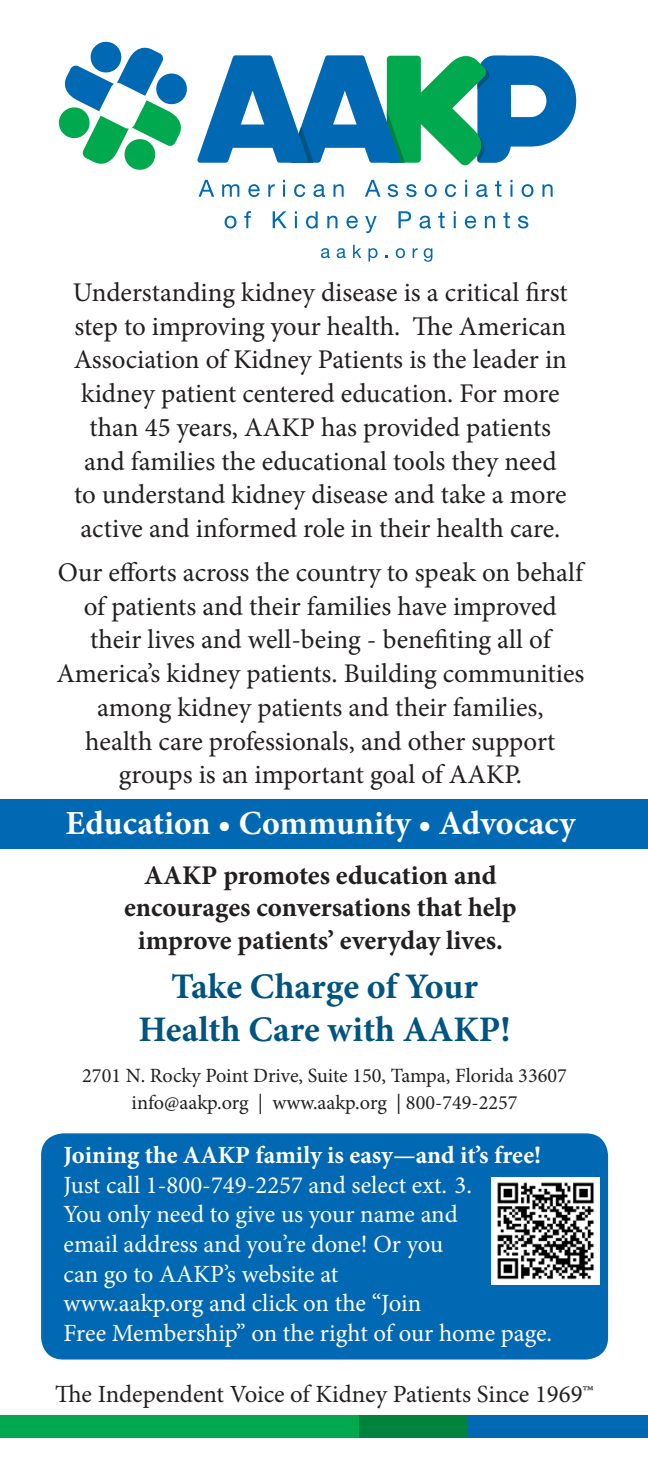
<style>
.page{position:relative;width:648px;height:1458px;background:#fff}
.page>*{position:absolute;margin:0;border:0;box-sizing:border-box;transform-origin:0 0}
.t1{font:700 36px/43.2px "Minion Pro";color:#005480;text-align:center}
.t2{font:700 33.75px "Minion Pro";color:#fff}
.t3{font:27px/33.8px "Minion Pro";color:#231f20;text-align:center}
.t4{font:700 27px/32.4px "Minion Pro";letter-spacing:-.005em;color:#231f20;text-align:center}
.t5{font:24.75px/29.7px "Minion Pro";letter-spacing:-.005em;color:#fff}
.t6{font:24.75px "Minion Pro";color:#231f20}
.t7{font:20.25px "Minion Pro";color:#231f20}
.s1{font-weight:700}
</style>
<div class="page">
<div style="left:41px;top:1133px;width:567px;height:227px;background:#0168b3;border-radius:22px"></div>
<div style="left:0;top:800px;width:648px;height:49px;background:#0168b3"></div>
<svg style="left:58px;top:41px;width:129px;height:129px"></svg>
<svg style="left:199px;top:180px;width:15px;height:17px"></svg>
<svg style="left:222px;top:184px;width:17px;height:13px"></svg>
<svg style="left:248px;top:184px;width:12px;height:13px"></svg>
<svg style="left:268px;top:184px;width:7px;height:13px"></svg>
<svg style="left:283px;top:180px;width:2px;height:17px"></svg>
<svg style="left:294px;top:184px;width:11px;height:13px"></svg>
<svg style="left:313px;top:184px;width:12px;height:13px"></svg>
<svg style="left:334px;top:184px;width:10px;height:13px"></svg>
<svg style="left:365px;top:180px;width:16px;height:17px"></svg>
<svg style="left:388px;top:184px;width:10px;height:13px"></svg>
<svg style="left:406px;top:184px;width:11px;height:13px"></svg>
<svg style="left:425px;top:184px;width:12px;height:13px"></svg>
<svg style="left:445px;top:184px;width:11px;height:13px"></svg>
<svg style="left:465px;top:180px;width:2px;height:17px"></svg>
<svg style="left:476px;top:184px;width:12px;height:13px"></svg>
<svg style="left:495px;top:181px;width:7px;height:16px"></svg>
<svg style="left:510px;top:180px;width:2px;height:17px"></svg>
<svg style="left:522px;top:184px;width:11px;height:13px"></svg>
<svg style="left:542px;top:184px;width:11px;height:13px"></svg>
<svg style="left:225px;top:216px;width:11px;height:13px"></svg>
<svg style="left:244px;top:211px;width:7px;height:17px"></svg>
<svg style="left:273px;top:211px;width:14px;height:17px"></svg>
<svg style="left:295px;top:211px;width:2px;height:17px"></svg>
<svg style="left:306px;top:211px;width:12px;height:18px"></svg>
<svg style="left:327px;top:216px;width:10px;height:12px"></svg>
<svg style="left:346px;top:216px;width:12px;height:13px"></svg>
<svg style="left:365px;top:216px;width:12px;height:17px"></svg>
<svg style="left:399px;top:211px;width:12px;height:17px"></svg>
<svg style="left:420px;top:216px;width:11px;height:13px"></svg>
<svg style="left:438px;top:212px;width:7px;height:16px"></svg>
<svg style="left:454px;top:211px;width:2px;height:17px"></svg>
<svg style="left:465px;top:216px;width:11px;height:13px"></svg>
<svg style="left:485px;top:216px;width:10px;height:12px"></svg>
<svg style="left:503px;top:212px;width:7px;height:16px"></svg>
<svg style="left:518px;top:216px;width:10px;height:13px"></svg>
<svg style="left:321px;top:248px;width:9px;height:10px"></svg>
<svg style="left:337px;top:248px;width:9px;height:10px"></svg>
<svg style="left:353px;top:245px;width:8px;height:13px"></svg>
<svg style="left:369px;top:248px;width:9px;height:14px"></svg>
<svg style="left:396px;top:248px;width:9px;height:10px"></svg>
<svg style="left:413px;top:248px;width:5px;height:10px"></svg>
<svg style="left:424px;top:248px;width:8px;height:14px"></svg>
<svg style="left:197px;top:55px;width:379px;height:111px"></svg>
<div style="left:0;top:1415px;width:360px;height:23px;background:#00a94e"></div>
<div style="left:360px;top:1415px;width:108px;height:23px;background:#00843d"></div>
<div style="left:468px;top:1415px;width:180px;height:23px;background:#0168b3"></div>
<img style="left:491px;top:1178px;width:108px;height:106px">
<p class="t3" style="left:73px;top:276px;width:496px">Understanding kidney disease is a critical first step to improving your health. The American Association of Kidney Patients is the leader in kidney patient centered education. For more than 45 years, AAKP has provided patients and families the educational tools they need to understand kidney disease and take a more active and informed role in their health care.</p>
<p class="t3" style="left:56px;top:555px;width:530px">Our efforts across the country to speak on behalf of patients and their families have improved their lives and well-being - benefiting all of America’s kidney patients. Building communities among kidney patients and their families,<br>health care professionals, and other support groups is an important goal of AAKP.</p>
<p class="t2" style="left:65px;top:799px;width:512px">Education • Community • Advocacy</p>
<p class="t4" style="left:124px;top:859px;width:394px">AAKP promotes education and encourages conversations that help improve patients’ everyday lives.</p>
<p class="t1" style="left:138px;top:965px;width:374px">Take Charge of Your<br>Health Care with AAKP!</p>
<p class="t7" style="left:82px;top:1062px;width:486px">2701 N. Rocky Point Drive, Suite 150, Tampa, Florida 33607</p>
<p class="t7" style="left:132px;top:1089px;width:388px">info@aakp.org | www.aakp.org | 800-749-2257</p>
<p class="t5" style="left:64px;top:1140px;width:490px"><span class="s1">Joining the AAKP family is easy—and it’s free!<br></span>Just call 1-800-749-2257 and select ext. 3.<br>You only need to give us your name and<br>email address and you’re done! Or you<br>can go to AAKP’s website at<br>www.aakp.org and click on the “Join<br>Free Membership” on the right of our home page.</p>
<p class="t6" style="left:55px;top:1377px;width:540px">The Independent Voice of Kidney Patients Since 1969™</p>
</div>
